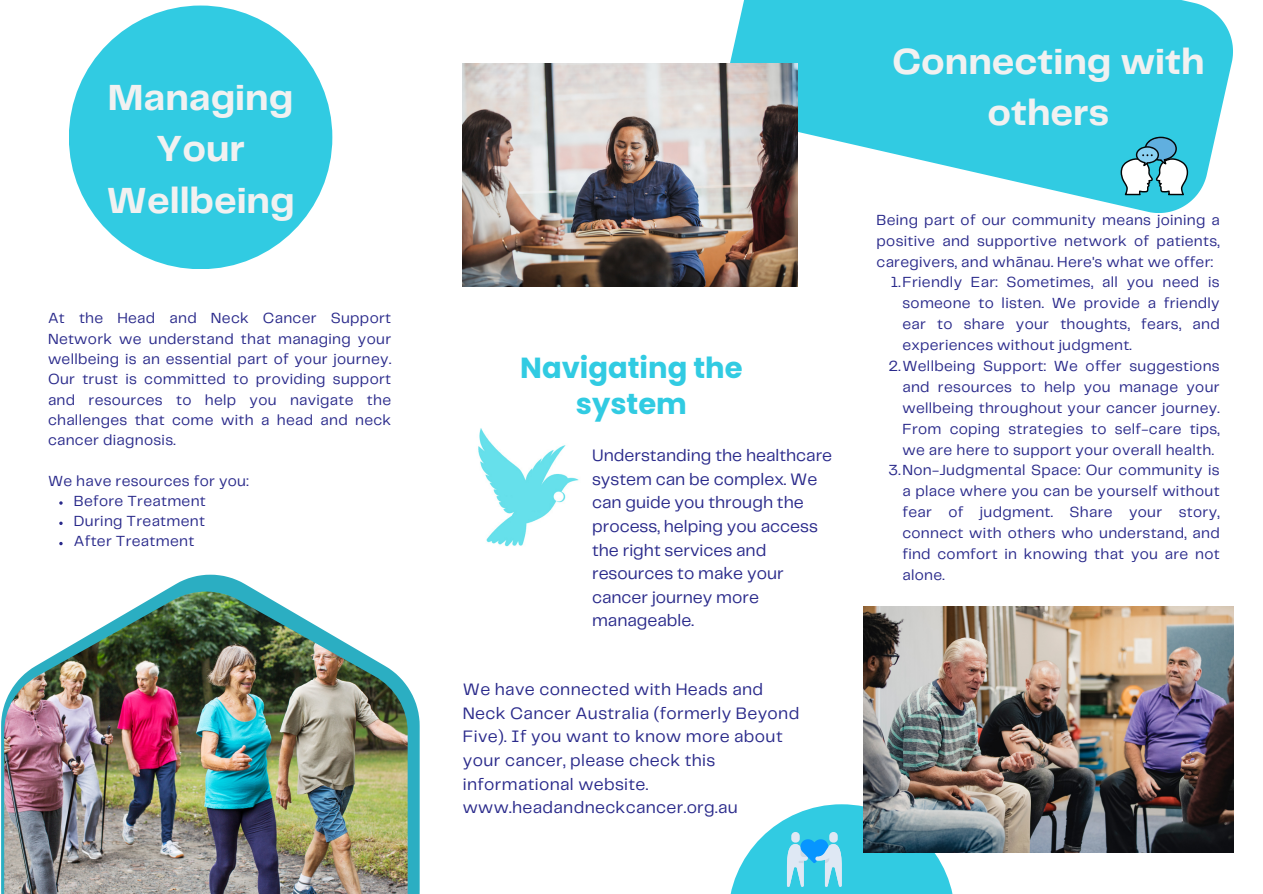
<style>
.page{position:relative;width:1263px;height:894px;background:#fff}
.page>*{position:absolute;margin:0;border:0;box-sizing:border-box;transform-origin:0 0}
.t1{font:700 37.8px/51.8px "Telegraf";color:#f1f1f1;text-align:center}
.t2{font:700 28.95px/36px "Poppins";color:#31cbe2;text-align:center}
.t3{font:17.25px/23.7px "Telegraf";letter-spacing:.02em;color:#2a2a8b}
.t4{font:17.25px/23.7px "Telegraf";color:#2a2a8b}
.t5{font:15.15px/20.9px "Telegraf";letter-spacing:.02em;color:#2a2a8b;text-align:justify}
</style>
<div class="page">
<div style="left:69px;top:6px;width:263px;height:263px;background:#31cbe2;border-radius:50%"></div>
<svg style="left:731px;top:804px;width:224px;height:89px;fill:#31cbe2"></svg>
<svg style="left:730px;top:0;width:503px;height:213px;fill:#31cbe2"></svg>
<img style="left:863px;top:606px;width:370px;height:246px">
<img style="left:463px;top:63px;width:334px;height:223px">
<img style="left:478px;top:428px;width:101px;height:119px">
<svg style="left:59px;top:501px;width:4px;height:3px"></svg>
<svg style="left:59px;top:521px;width:4px;height:4px"></svg>
<svg style="left:59px;top:541px;width:4px;height:4px"></svg>
<svg style="left:1120px;top:137px;width:69px;height:58px"></svg>
<svg style="left:787px;top:831px;width:55px;height:55px;background:#74cfed"></svg>
<img style="left:1px;top:574px;width:419px;height:319px">
<img style="left:18px;top:731px;width:384px;height:162px">
<img style="left:4px;top:591px;width:404px;height:140px">
<p class="t1" style="left:106px;top:73px;width:190px">Managing<br>Your<br>Wellbeing</p>
<p class="t5" style="left:48px;top:309px;width:345px;line-height:20.2px">At the Head and Neck Cancer Support Network we understand that managing your wellbeing is an essential part of your journey.<br>Our trust is committed to providing support and resources to help you navigate the challenges that come with a head and neck cancer diagnosis.</p>
<p class="t5" style="left:48px;top:471px;width:202px">We have resources for you:</p>
<p class="t5" style="left:74px;top:491px;width:133px">Before Treatment</p>
<p class="t5" style="left:74px;top:511px;width:133px">During Treatment</p>
<p class="t5" style="left:74px;top:531px;width:122px">After Treatment</p>
<p class="t2" style="left:520px;top:349px;width:224px">Navigating the system</p>
<p class="t4" style="left:592px;top:444px;width:242px">Understanding the healthcare system can be complex. We can guide you through the process, helping you access the right services and resources to make your cancer journey more manageable.</p>
<h1 class="t3" style="left:463px;top:678px;width:338px">We have connected with Heads and<br>Neck Cancer Australia (formerly Beyond<br>Five). If you want to know more about your cancer, please check this informational website. www.headandneckcancer.org.au</h1>
<p class="t1" style="left:892px;top:37px;width:314px">Connecting with others</p>
<p class="t5" style="left:876px;top:210px;width:345px">Being part of our community means joining a positive and supportive network of patients, caregivers, and whānau. Here's what we offer:</p>
<p class="t5" style="left:902px;top:273px;width:319px;text-indent:-11px">1.Friendly Ear: Sometimes, all you need is someone to listen. We provide a friendly ear to share your thoughts, fears, and experiences without judgment.</p>
<p class="t5" style="left:902px;top:356px;width:319px;text-indent:-14px">2.Wellbeing Support: We offer suggestions and resources to help you manage your wellbeing throughout your cancer journey.<br>From coping strategies to self-care tips, we are here to support your overall health.</p>
<p class="t5" style="left:902px;top:460px;width:319px;text-indent:-14px">3.Non-Judgmental Space: Our community is a place where you can be yourself without fear of judgment. Share your story, connect with others who understand, and find comfort in knowing that you are not alone.</p>
</div>
